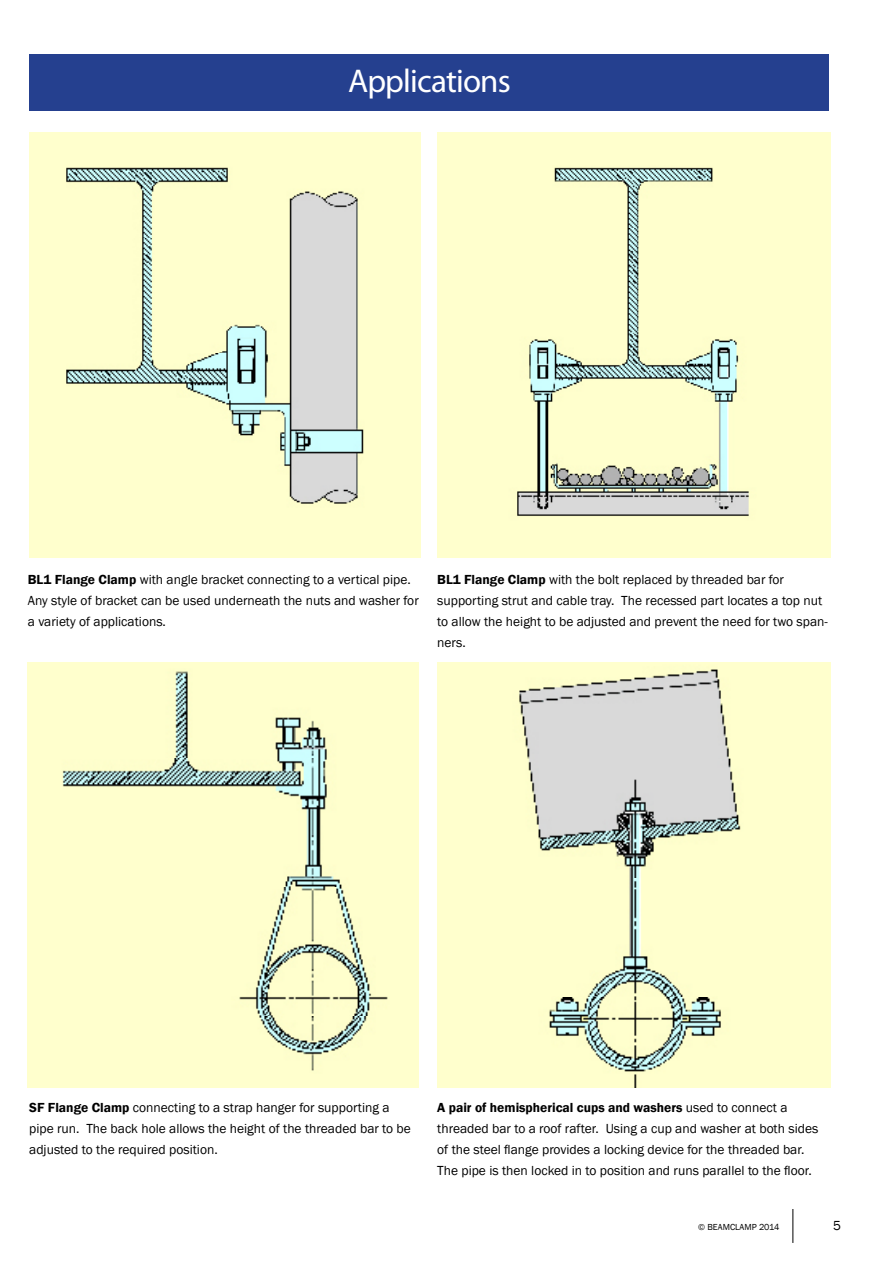
<style>
.page{position:relative;width:893px;height:1263px;background:#fff}
.page>*{position:absolute;margin:0;border:0;box-sizing:border-box;transform-origin:0 0}
.t1{font:33px "Myriad Pro";letter-spacing:-.025em;color:#fff}
.t2{font:13.5px/21px "Franklin Gothic";color:#000}
.t3{font:9px "Franklin Gothic";color:#000}
.s1{font-weight:600}
</style>
<div class="page">
<hr style="left:792px;top:1209px;width:1px;height:34px;background:#000">
<div style="left:30px;top:54px;width:799px;height:57px;background:#25408f"></div>
<img style="left:30px;top:132px;width:390px;height:425px">
<img style="left:437px;top:132px;width:394px;height:425px">
<img style="left:28px;top:662px;width:391px;height:425px">
<img style="left:437px;top:662px;width:394px;height:425px">
<h1 class="t1" style="left:348px;top:60px;width:164px">Applications</h1>
<p class="t2" style="left:28px;top:570px;width:392px"><span class="s1">BL1 Flange Clamp</span> with angle bracket connecting to a vertical pipe.<br>Any style of bracket can be used underneath the nuts and washer for a variety of applications.</p>
<p class="t2" style="left:437px;top:570px;width:392px"><span class="s1">BL1 Flange Clamp</span> with the bolt replaced by threaded bar for supporting strut and cable tray. The recessed part locates a top nut to allow the height to be adjusted and prevent the need for two span&shy;ners.</p>
<p class="t2" style="left:29px;top:1097px;width:383px"><span class="s1">SF Flange Clamp</span> connecting to a strap hanger for supporting a pipe run. The back hole allows the height of the threaded bar to be adjusted to the required position.</p>
<p class="t2" style="left:437px;top:1097px;width:383px"><span class="s1">A pair of hemispherical cups and washers</span> used to connect a threaded bar to a roof rafter. Using a cup and washer at both sides of the steel flange provides a locking device for the threaded bar.<br>The pipe is then locked in to position and runs parallel to the floor.</p>
<p class="t3" style="left:698px;top:1222px;width:83px">© BEAMCLAMP 2014</p>
<p class="t2" style="left:833px;top:1215px;width:9px">5</p>
</div>
